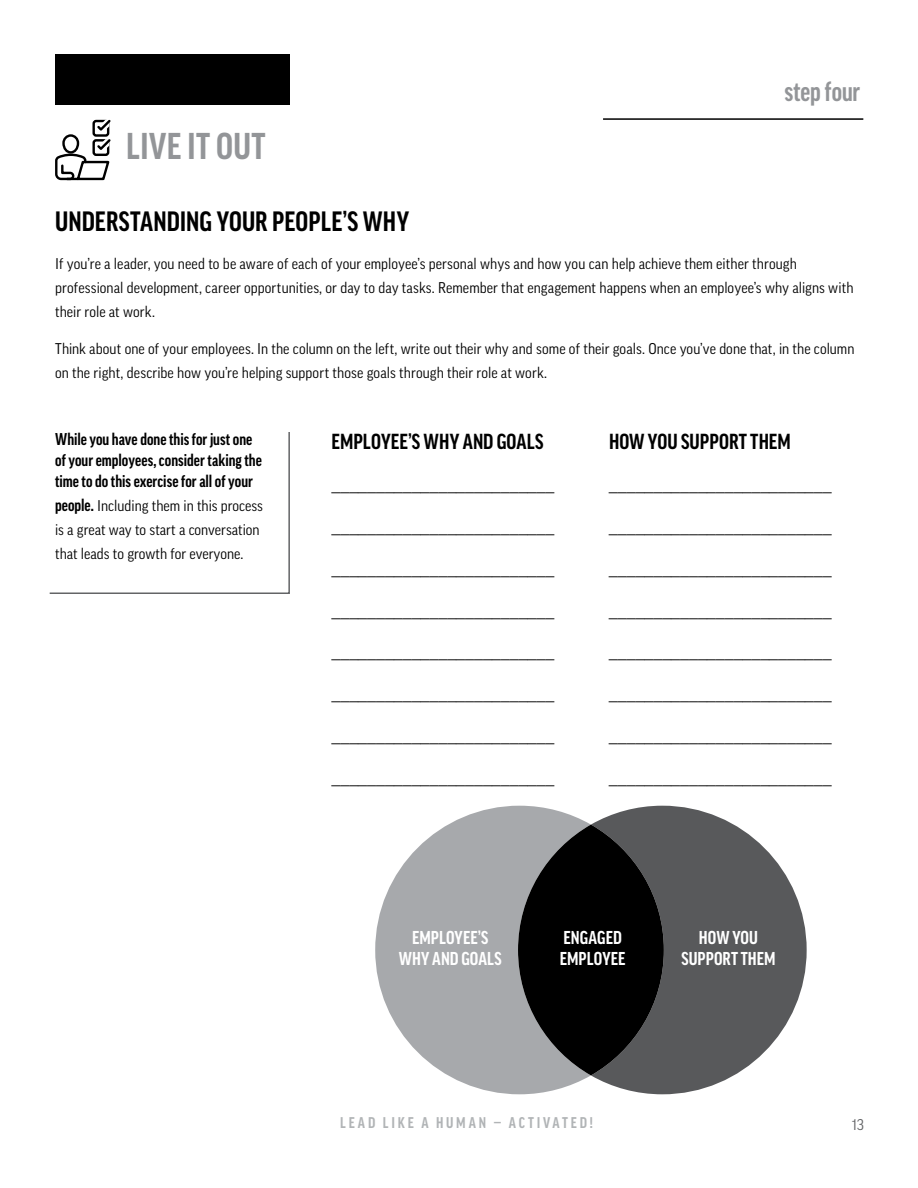
<style>
.page{position:relative;width:918px;height:1188px;background:#fff}
.page>*{position:absolute;margin:0;border:0;box-sizing:border-box;transform-origin:0 0}
.t1{font:700 condensed 36px "Good Pro";letter-spacing:.005em;color:#939598}
.t2{font:700 condensed 27px "Good Pro";letter-spacing:.005em;color:#000}
.t3{font:700 condensed 27px "Good Pro";color:#939598}
.t4{font:700 condensed 21px "Good Pro";letter-spacing:.005em;color:#000}
.t5{font:18px "Adobe Garamond Pro";color:#000}
.t6{font:700 condensed 18px/21px "Good Pro";letter-spacing:.005em;color:#fff;text-align:center}
.t7{font:700 condensed 16.5px/21px "Good Pro";color:#000}
.t8{font:15px/24px "Good Pro Narr";letter-spacing:.005em;color:#000}
.t9{font:700 condensed 15px "Good Pro";letter-spacing:.19em;color:#b1b4b6}
.t10{font:15px "Good Pro Narr";color:#636466}
.s1{font-family:"Good Pro";font-weight:700;font-stretch:condensed;font-size:16.5px}
</style>
<div class="page">
<div style="left:55px;top:54px;width:235px;height:50px;background:#000"></div>
<hr style="left:603px;top:118px;width:260px;height:2px;background:#000">
<svg style="left:55px;top:119px;width:56px;height:62px"></svg>
<svg style="left:49px;top:432px;width:241px;height:162px"></svg>
<svg style="left:375px;top:806px;width:216px;height:288px;fill:#a7a9ac"></svg>
<svg style="left:591px;top:806px;width:216px;height:288px;fill:#58595b"></svg>
<div style="left:518px;top:825px;width:146px;height:250px;background:#000;border-radius:50%"></div>
<p class="t1" style="left:126px;top:126px;width:141px">LIVE IT OUT</p>
<p class="t3" style="left:784px;top:77px;width:78px">step four</p>
<p class="t2" style="left:55px;top:207px;width:355px">UNDERSTANDING YOUR PEOPLE’S WHY</p>
<p class="t8" style="left:55px;top:251px;width:800px">If you’re a leader, you need to be aware of each of your employee’s personal whys and how you can help achieve them either through professional development, career opportunities, or day to day tasks. Remember that engagement happens when an employee’s why aligns with their role at work.</p>
<p class="t8" style="left:55px;top:337px;width:801px">Think about one of your employees. In the column on the left, write out their why and some of their goals. Once you’ve done that, in the column on the right, describe how you’re helping support those goals through their role at work.</p>
<p class="t7" style="left:55px;top:429px;width:208px">While you have done this for just one of your employees, consider taking the time to do this exercise for all of your</p>
<p class="t8" style="left:55px;top:494px;width:209px"><span class="s1">people.</span> Including them in this process is a great way to start a conversation that leads to growth for everyone.</p>
<p class="t4" style="left:332px;top:430px;width:214px">EMPLOYEE’S WHY AND GOALS</p>
<p class="t4" style="left:609px;top:430px;width:183px">HOW YOU SUPPORT THEM</p>
<p class="t5" style="left:332px;top:475px;width:224px">_________________________</p>
<p class="t5" style="left:609px;top:475px;width:224px">_________________________</p>
<p class="t5" style="left:332px;top:516px;width:224px">_________________________</p>
<p class="t5" style="left:609px;top:516px;width:224px">_________________________</p>
<p class="t5" style="left:332px;top:558px;width:224px">_________________________</p>
<p class="t5" style="left:609px;top:558px;width:224px">_________________________</p>
<p class="t5" style="left:332px;top:600px;width:224px">_________________________</p>
<p class="t5" style="left:609px;top:600px;width:224px">_________________________</p>
<p class="t5" style="left:332px;top:642px;width:224px">_________________________</p>
<p class="t5" style="left:609px;top:642px;width:224px">_________________________</p>
<p class="t5" style="left:332px;top:684px;width:224px">_________________________</p>
<p class="t5" style="left:609px;top:684px;width:224px">_________________________</p>
<p class="t5" style="left:332px;top:726px;width:224px">_________________________</p>
<p class="t5" style="left:609px;top:726px;width:224px">_________________________</p>
<p class="t5" style="left:332px;top:767px;width:224px">_________________________</p>
<p class="t5" style="left:609px;top:767px;width:224px">_________________________</p>
<p class="t6" style="left:399px;top:927px;width:105px">EMPLOYEE’S<br>WHY AND GOALS</p>
<p class="t6" style="left:681px;top:927px;width:96px">HOW YOU<br>SUPPORT THEM</p>
<p class="t6" style="left:560px;top:927px;width:67px;text-align:left">ENGAGED<br>EMPLOYEE</p>
<p class="t9" style="left:340px;top:1114px;width:254px">LEAD LIKE A HUMAN — ACTIVATED!</p>
<p class="t10" style="left:852px;top:1116px;width:14px">13</p>
</div>
